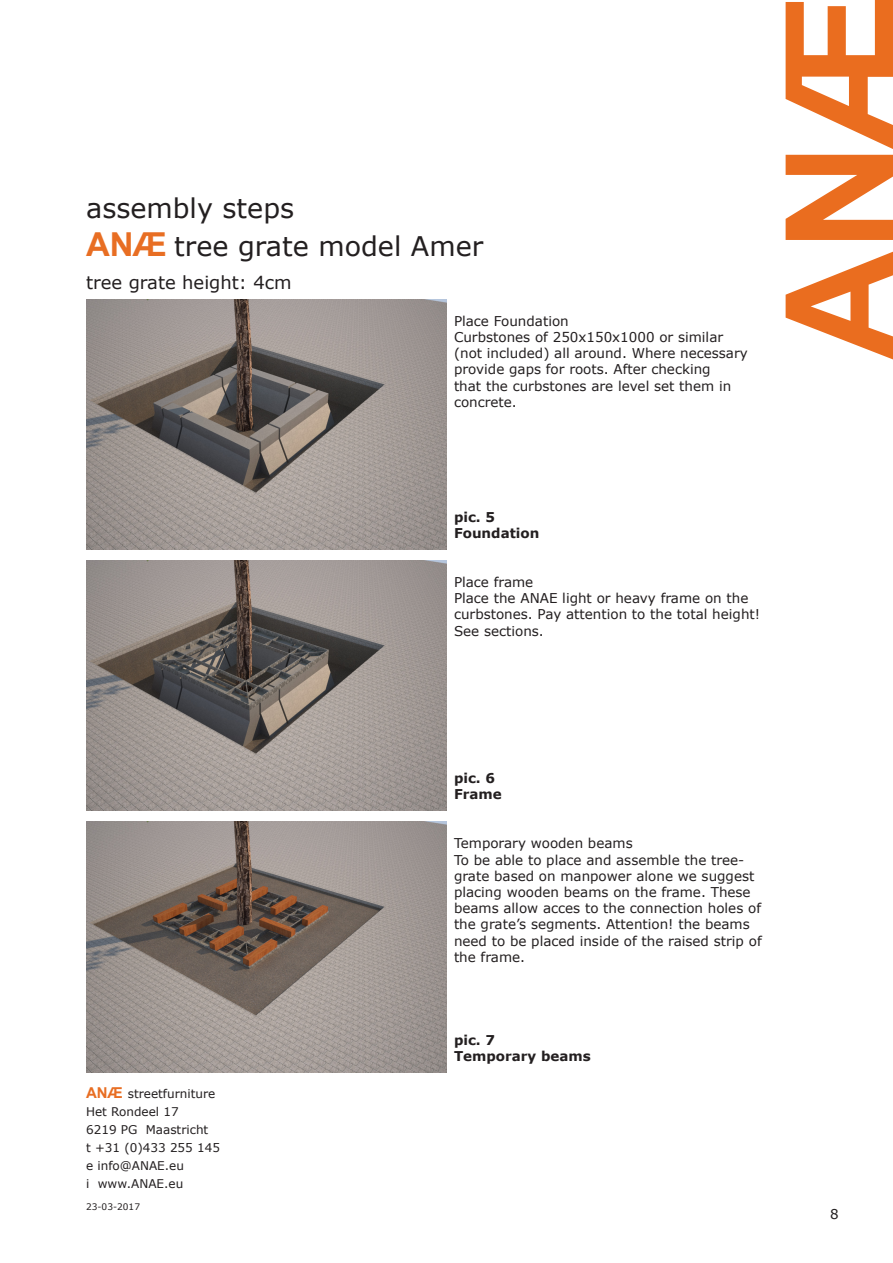
<style>
.page{position:relative;width:893px;height:1263px;background:#fff}
.page>*{position:absolute;margin:0;border:0;box-sizing:border-box;transform-origin:0 0}
.t1{font:27px "Verdana";color:#231f20}
.t2{font:18px "Verdana";color:#231f20}
.t3{font:13.5px/16.2px "Verdana";color:#231f20}
.t4{font:700 13.5px/16.2px "Verdana";color:#231f20}
.t5{font:12px/18px "Verdana";color:#231f20}
.t6{font:9px "Verdana";color:#231f20}
.s1{font-family:"Arial";font-weight:700;font-size:33px;color:#e86e23}
.s2{font-family:"Arial";font-weight:700;font-size:15px;color:#e86e23}
</style>
<div class="page">
<img style="left:86px;top:299px;width:360px;height:251px">
<img style="left:86px;top:560px;width:360px;height:251px">
<img style="left:86px;top:822px;width:360px;height:250px">
<svg style="left:786px;top:0;width:107px;height:359px"></svg>
<p class="t1" style="left:86px;top:189px;width:210px">assembly steps</p>
<h1 class="t1" style="left:86px;top:228px;width:399px"><span class="s1">ANÆ</span> tree grate model Amer</h1>
<h2 class="t2" style="left:86px;top:270px;width:207px">tree grate height: 4cm</h2>
<p class="t3" style="left:454px;top:313px;width:116px">Place Foundation</p>
<p class="t3" style="left:454px;top:329px;width:295px">Curbstones of 250x150x1000 or similar (not included) all around. Where necessary provide gaps for roots. After checking<br>that the curbstones are level set them in concrete.</p>
<p class="t4" style="left:454px;top:509px;width:87px">pic. 5<br>Foundation</p>
<p class="t3" style="left:454px;top:574px;width:81px">Place frame</p>
<p class="t3" style="left:454px;top:590px;width:308px">Place the ANAE light or heavy frame on the curbstones. Pay attention to the total height!<br>See sections.</p>
<p class="t4" style="left:454px;top:770px;width:49px">pic. 6<br>Frame</p>
<p class="t3" style="left:454px;top:835px;width:180px">Temporary wooden beams</p>
<p class="t3" style="left:454px;top:851px;width:309px">To be able to place and assemble the tree&shy;grate based on manpower alone we suggest placing wooden beams on the frame. These beams allow acces to the connection holes of the grate’s segments. Attention! the beams need to be placed inside of the raised strip of the frame.</p>
<p class="t5" style="left:86px;top:1085px;width:135px"><span class="s2">ANÆ</span> streetfurniture<br>Het Rondeel 17<br>6219 PG Maastricht<br>t +31 (0)433 255 145 e info@ANAE.eu<br>i www.ANAE.eu</p>
<p class="t6" style="left:86px;top:1200px;width:55px">23-03-2017</p>
<p class="t4" style="left:454px;top:1031px;width:138px">pic. 7<br>Temporary beams</p>
<p class="t3" style="left:830px;top:1206px;width:10px">8</p>
</div>
